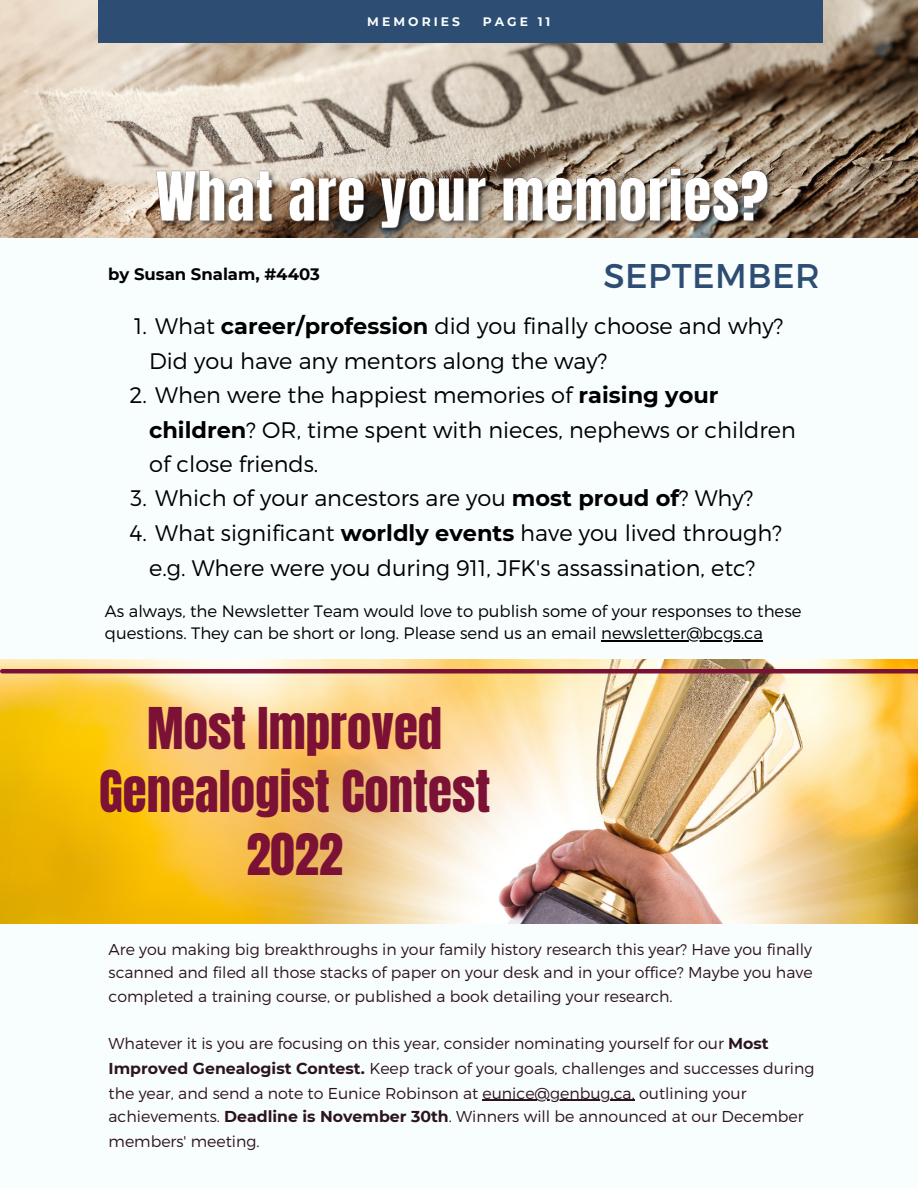
<style>
.page{position:relative;width:918px;height:1188px;background:#f8fdfe}
.page>*{position:absolute;margin:0;border:0;box-sizing:border-box;transform-origin:0 0}
.t1{font:48.9px/63px "Anton";color:#7b1134;text-align:center}
.t2{font:34.2px "Montserrat";letter-spacing:.015em;color:#2e4d72}
.t3{font:300 22.5px/34.8px "Montserrat";color:#000}
.t4{font:300 16.5px/21.3px "Montserrat";color:#000}
.t5{font:700 16.5px "Montserrat";color:#000}
.t6{font:300 15.75px/24.5px "Montserrat";color:#2c1320;text-align:justify}
.t7{font:700 12.3px "Montserrat";letter-spacing:.25em;color:#f8fdfe}
.s1{font-weight:700}
</style>
<div class="page">
<img style="left:0;top:0;width:918px;height:237px">
<div style="left:99px;top:0;width:724px;height:43px;background:#2e4d72"></div>
<img style="left:153px;top:151px;width:626px;height:87px">
<hr style="left:601px;top:640px;width:162px;height:1px;background:#000">
<img style="left:0;top:659px;width:918px;height:265px">
<hr style="left:483px;top:1100px;width:152px;height:1px;background:#2c1320">
<hr style="left:2px;top:669px;width:916px;height:4px;background:#7b1134">
<p class="t7" style="left:367px;top:15px;width:94px">MEMORIES</p>
<p class="t7" style="left:483px;top:15px;width:69px">PAGE 11</p>
<h2 class="t2" style="left:604px;top:254px;width:218px">SEPTEMBER</h2>
<h3 class="t3" style="left:149px;top:307px;width:636px;text-indent:-15px">1. What <span class="s1">career/profession</span> did you finally choose and why?<br>Did you have any mentors along the way?</h3>
<h3 class="t3" style="left:149px;top:376px;width:648px;text-indent:-20px">2. When were the happiest memories of <span class="s1">raising your children</span>? OR, time spent with nieces, nephews or children of close friends.</h3>
<h3 class="t3" style="left:131px;top:480px;width:624px">3. Which of your ancestors are you <span class="s1">most proud of</span>? Why?</h3>
<h3 class="t3" style="left:129px;top:514px;width:654px;text-align:center">4. What significant <span class="s1">worldly events</span> have you lived through? e.g. Where were you during 911, JFK's assassination, etc?</h3>
<p class="t5" style="left:108px;top:264px;width:213px">by Susan Snalam, #4403</p>
<p class="t4" style="left:105px;top:600px;width:698px">As always, the Newsletter Team would love to publish some of your responses to these questions. They can be short or long. Please send us an email newsletter@bcgs.ca</p>
<h1 class="t1" style="left:99px;top:698px;width:393px">Most Improved<br>Genealogist Contest<br>2022</h1>
<p class="t6" style="left:109px;top:936px;width:706px;line-height:23.7px">Are you making big breakthroughs in your family history research this year? Have you finally scanned and filed all those stacks of paper on your desk and in your office? Maybe you have completed a training course, or published a book detailing your research.</p>
<p class="t6" style="left:109px;top:1031px;width:707px;text-align:left">Whatever it is you are focusing on this year, consider nominating yourself for our <span class="s1">Most Improved Genealogist Contest.</span> Keep track of your goals, challenges and successes during the year, and send a note to Eunice Robinson at eunice@genbug.ca, outlining your achievements. <span class="s1">Deadline is November 30th</span>. Winners will be announced at our December members' meeting.</p>
</div>
